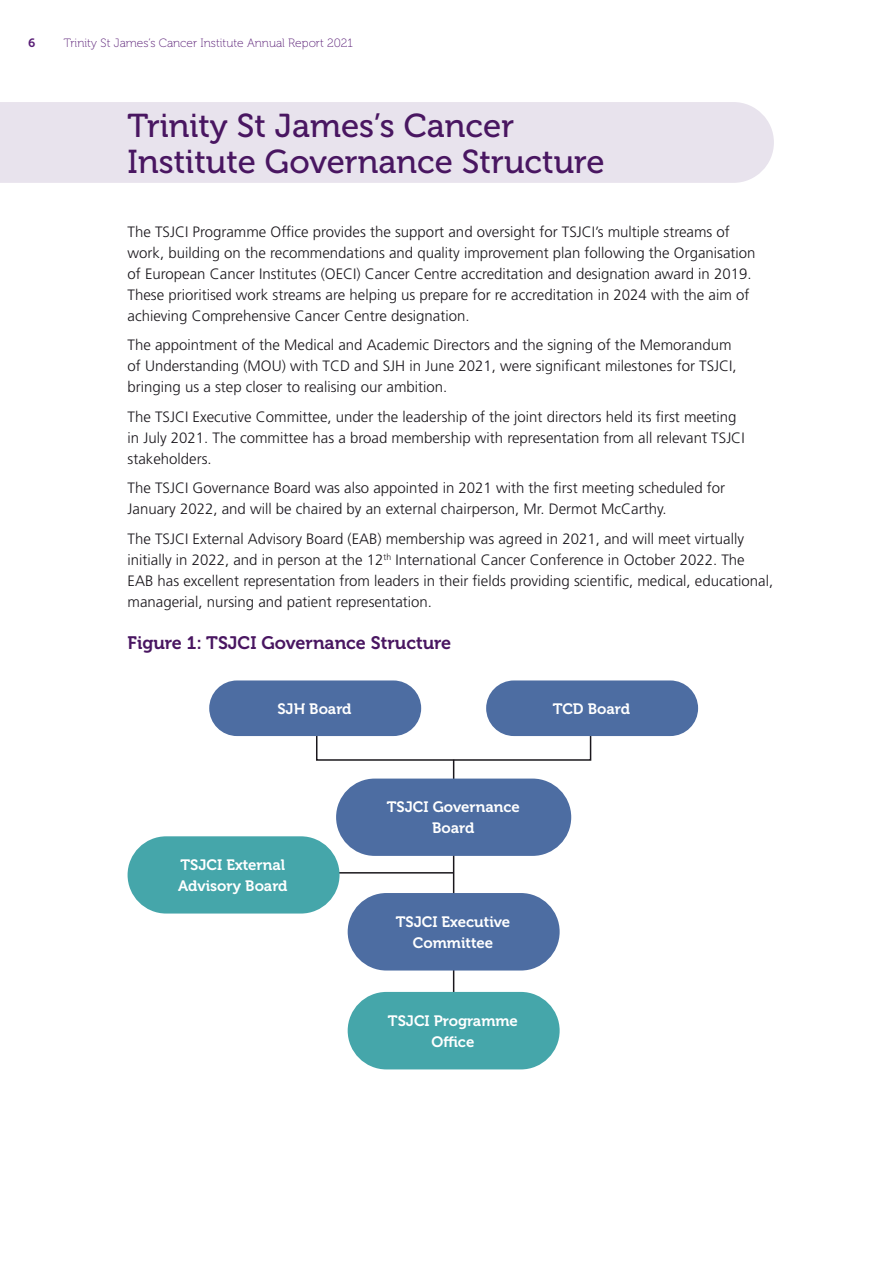
<style>
.page{position:relative;width:893px;height:1263px;background:#fff}
.page>*{position:absolute;margin:0;border:0;box-sizing:border-box;transform-origin:0 0}
.t1{font:33px/36px "Museo 500";color:#491661}
.t2{font:18px "Museo 700";color:#491661}
.Body_0-0__2{font:300 15px/21px "Frutiger LT Std";color:#1a171c}
.Body_0-0__2-2{font:15px/21px "Museo 700";color:#fff;text-align:center}
.t3{font:12px "Museo 100";color:#591e76}
.t4{font:12px "Museo Slab 700";color:#591e76}
</style>
<div class="page">
<div style="left:0;top:102px;width:774px;height:81px;background:#e8e3ed"></div>
<hr style="left:453px;top:760px;width:1px;height:270px;background:#1a171c">
<div style="left:336px;top:778px;width:235px;height:78px;background:#4d6da2;border-radius:39px"></div>
<div style="left:348px;top:893px;width:212px;height:77px;background:#4d6da2;border-radius:39px"></div>
<div style="left:348px;top:992px;width:212px;height:77px;background:#45a6aa;border-radius:39px"></div>
<hr style="left:323px;top:872px;width:130px;height:1px;background:#1a171c">
<div style="left:128px;top:836px;width:212px;height:77px;background:#45a6aa;border-radius:39px"></div>
<div style="left:316px;top:723px;width:275px;height:38px;border:2px solid #1a171c"></div>
<div style="left:209px;top:680px;width:212px;height:56px;background:#4d6da2;border-radius:28px"></div>
<div style="left:486px;top:680px;width:212px;height:56px;background:#4d6da2;border-radius:28px"></div>
<p class="t4" style="left:28px;top:36px;width:9px">6</p>
<p class="t3" style="left:64px;top:37px;width:291px">Trinity St James’s Cancer Institute Annual Report 2021</p>
<h1 class="t1" style="left:128px;top:108px;width:479px">Trinity St James’s Cancer<br>Institute Governance Structure</h1>
<p class="Body_0-0__2" style="left:128px;top:221px;width:629px">The TSJCI Programme Office provides the support and oversight for TSJCI’s multiple streams of work, building on the recommendations and quality improvement plan following the Organisation of European Cancer Institutes (OECI) Cancer Centre accreditation and designation award in 2019.<br>These prioritised work streams are helping us prepare for re accreditation in 2024 with the aim of achieving Comprehensive Cancer Centre designation.</p>
<p class="Body_0-0__2" style="left:128px;top:335px;width:611px">The appointment of the Medical and Academic Directors and the signing of the Memorandum of Understanding (MOU) with TCD and SJH in June 2021, were significant milestones for TSJCI, bringing us a step closer to realising our ambition.</p>
<p class="Body_0-0__2" style="left:128px;top:406px;width:619px">The TSJCI Executive Committee, under the leadership of the joint directors held its first meeting in July 2021. The committee has a broad membership with representation from all relevant TSJCI stakeholders.</p>
<p class="Body_0-0__2" style="left:128px;top:478px;width:599px">The TSJCI Governance Board was also appointed in 2021 with the first meeting scheduled for<br>January 2022, and will be chaired by an external chairperson, Mr. Dermot McCarthy.</p>
<p class="Body_0-0__2" style="left:128px;top:528px;width:647px">The TSJCI External Advisory Board (EAB) membership was agreed in 2021, and will meet virtually initially in 2022, and in person at the 12<sup>th</sup> International Cancer Conference in October 2022. The EAB has excellent representation from leaders in their fields providing scientific, medical, educational, managerial, nursing and patient representation.</p>
<h3 class="t2" style="left:128px;top:633px;width:325px">Figure 1: TSJCI Governance Structure</h3>
<p class="Body_0-0__2-2" style="left:277px;top:699px;width:76px">SJH Board</p>
<p class="Body_0-0__2-2" style="left:553px;top:699px;width:79px">TCD Board</p>
<p class="Body_0-0__2-2" style="left:178px;top:854px;width:111px;text-align:left">TSJCI External<br>Advisory Board</p>
<p class="Body_0-0__2-2" style="left:387px;top:797px;width:135px">TSJCI Governance<br>Board</p>
<p class="Body_0-0__2-2" style="left:396px;top:911px;width:116px">TSJCI Executive<br>Committee</p>
<p class="Body_0-0__2-2" style="left:388px;top:1010px;width:132px">TSJCI Programme<br>Office</p>
</div>
